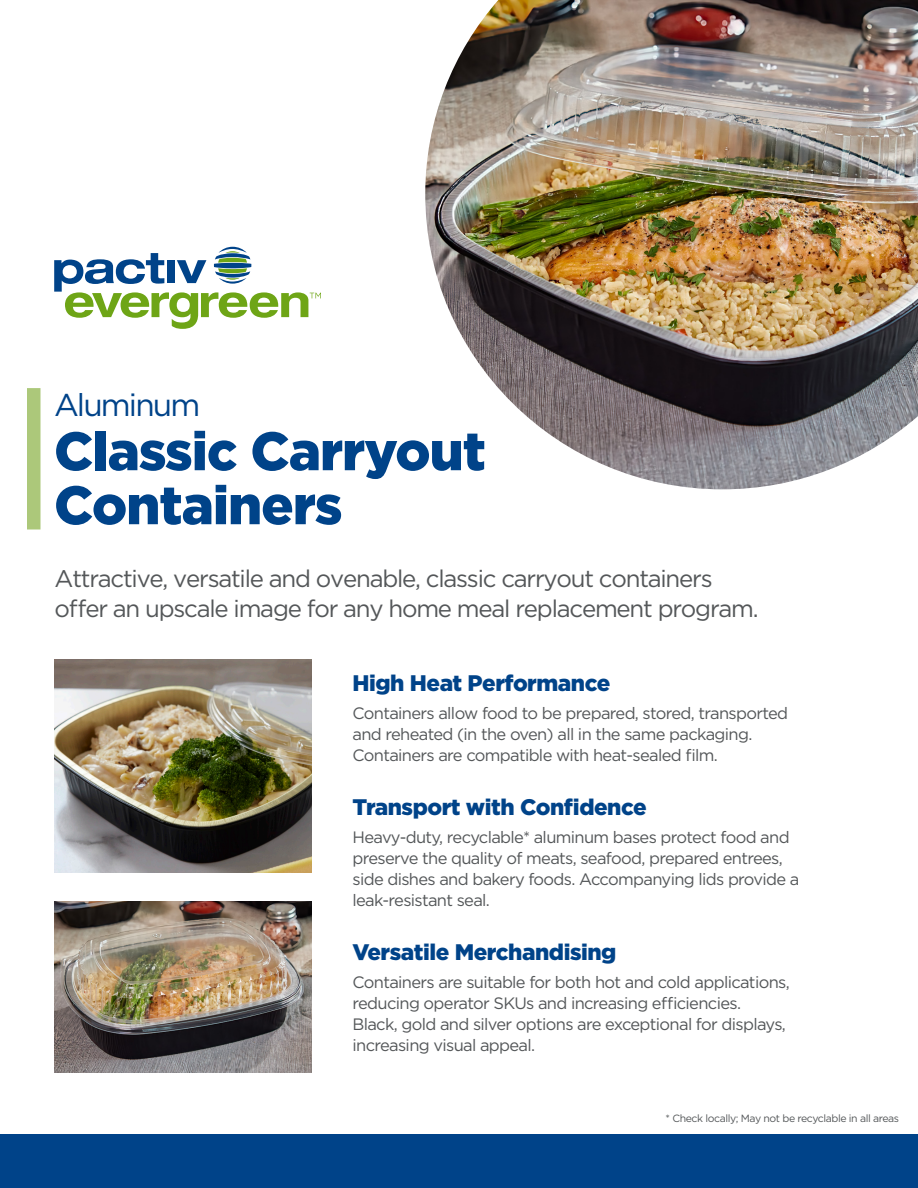
<style>
.page{position:relative;width:918px;height:1188px;background:#fff}
.page>*{position:absolute;margin:0;border:0;box-sizing:border-box;transform-origin:0 0}
.Cover_Headline{font:900 54px "Gotham";letter-spacing:-.02em;color:#004389}
.Cover_Subhead{font:31.5px "Gotham";letter-spacing:-.06em;color:#004389}
.Cover_Intro_Copy{font:24px/30px "Gotham";letter-spacing:-.05em;color:#545759}
.Benefit_Subhead{font:900 22.5px "Gotham";letter-spacing:-.02em;color:#004389}
.Benefit_Copy{font:16.5px/21px "Gotham";letter-spacing:-.04em;color:#545759}
.Benefit_Copy-2{font:10.5px "Gotham";letter-spacing:-.04em;color:#545759}
</style>
<div class="page">
<div style="left:0;top:1134px;width:918px;height:54px;background:#004389"></div>
<img style="left:425px;top:0;width:493px;height:489px">
<svg style="left:54px;top:247px;width:267px;height:82px"></svg>
<div style="left:27px;top:388px;width:13px;height:142px;background:#acc87a"></div>
<img style="left:54px;top:660px;width:258px;height:213px">
<img style="left:54px;top:902px;width:258px;height:170px">
<p class="Cover_Subhead" style="left:54px;top:385px;width:148px">Aluminum</p>
<p class="Cover_Headline" style="left:54px;top:414px;width:433px">Classic Carryout</p>
<p class="Cover_Headline" style="left:54px;top:468px;width:290px">Containers</p>
<p class="Cover_Intro_Copy" style="left:55px;top:563px;width:706px">Attractive, versatile and ovenable, classic carryout containers offer an upscale image for any home meal replacement program.</p>
<p class="Benefit_Subhead" style="left:352px;top:668px;width:259px">High Heat Performance</p>
<p class="Benefit_Copy" style="left:352px;top:702px;width:437px">Containers allow food to be prepared, stored, transported and reheated (in the oven) all in the same packaging.<br>Containers are compatible with heat-sealed film.</p>
<p class="Benefit_Subhead" style="left:352px;top:792px;width:296px">Transport with Confidence</p>
<p class="Benefit_Copy" style="left:352px;top:826px;width:448px">Heavy-duty, recyclable* aluminum bases protect food and preserve the quality of meats, seafood, prepared entrees, side dishes and bakery foods. Accompanying lids provide a leak-resistant seal.</p>
<p class="Benefit_Subhead" style="left:352px;top:936px;width:265px">Versatile Merchandising</p>
<p class="Benefit_Copy" style="left:352px;top:971px;width:439px">Containers are suitable for both hot and cold applications, reducing operator SKUs and increasing efficiencies.<br>Black, gold and silver options are exceptional for displays, increasing visual appeal.</p>
<p class="Benefit_Copy-2" style="left:666px;top:1111px;width:235px">* Check locally; May not be recyclable in all areas</p>
</div>
